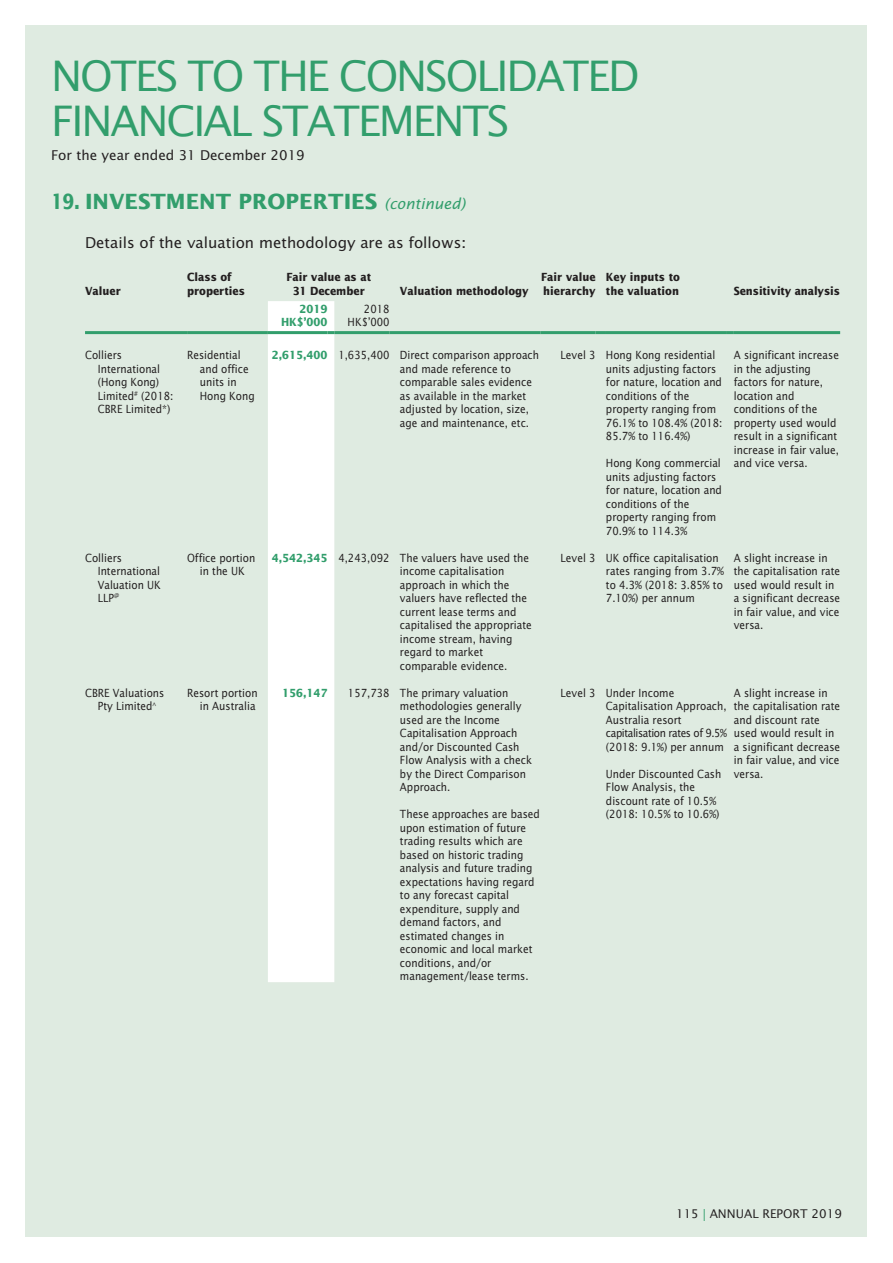
<style>
.page{position:relative;width:893px;height:1263px;background:#fff}
.page>*{position:absolute;margin:0;border:0;box-sizing:border-box;transform-origin:0 0}
.t1{font:42px/45px "Lucida Sans Std";letter-spacing:-.05em;color:#329e6c}
.t2{font:700 21px "Lucida Sans Std";color:#329e6c;scale:.8 1}
.t3{font:700 21px "Lucida Sans Std";color:#329e6c}
.t4{font:15px "Lucida Sans Std";color:#231f20}
.t5{font:italic 15px "Lucida Sans Std";color:#329e6c}
.t6{font:13.5px "Lucida Sans Std";color:#231f20}
.t7{font:12px "Lucida Sans Std";color:#231f20}
.t8{font:11.25px/13.5px "Lucida Sans Std";color:#231f20;scale:.9 1}
.t9{font:700 11.25px/13.5px "Lucida Sans Std";color:#231f20;scale:.9 1}
.t10{font:700 11.25px "Lucida Sans Std";color:#329e6c;scale:.9 1}
.s1{font-weight:700;color:#329e6c}
.s2{color:#329e6c}
</style>
<div class="page">
<div style="left:26px;top:26px;width:841px;height:1211px;background:#dfebe1"></div>
<hr style="left:85px;top:331px;width:102px;height:3px;background:#329e6c">
<hr style="left:187px;top:331px;width:81px;height:3px;background:#329e6c">
<div style="left:268px;top:301px;width:66px;height:681px;background:#fff"></div>
<hr style="left:334px;top:331px;width:56px;height:3px;background:#329e6c">
<svg style="left:390px;top:331px;width:10px;height:3px"></svg>
<hr style="left:400px;top:331px;width:140px;height:3px;background:#329e6c">
<hr style="left:540px;top:331px;width:56px;height:3px;background:#329e6c">
<svg style="left:596px;top:331px;width:10px;height:3px"></svg>
<hr style="left:606px;top:331px;width:121px;height:3px;background:#329e6c">
<svg style="left:727px;top:331px;width:7px;height:3px"></svg>
<hr style="left:734px;top:331px;width:106px;height:3px;background:#329e6c">
<h1 class="t1" style="left:51px;top:54px;width:590px">Notes to the Con solidated<br>Financ ial Statements</h1>
<p class="t6" style="left:51px;top:147px;width:255px">For the year ended 31 December 2019</p>
<h2 class="t2" style="left:51px;top:189px;width:72px">19. Investment</h2>
<h2 class="t3" style="left:238px;top:189px;width:29px">Properties</h2>
<h3 class="t5" style="left:384px;top:195px;width:82px">(continued)</h3>
<h3 class="t4" style="left:85px;top:234px;width:383px">Details of the valuation methodology are as follows:</h3>
<p class="t9" style="left:85px;top:284px;width:41px">Valuer</p>
<p class="t9" style="left:187px;top:271px;width:66px">Class of properties</p>
<p class="t9" style="left:286px;top:271px;width:96px;text-align:center">Fair value as at<br>31 December</p>
<p class="t9" style="left:400px;top:284px;width:145px">Valuation methodology</p>
<p class="t10" style="left:300px;top:302px;width:32px">2019</p>
<p class="t8" style="left:364px;top:302px;width:30px">2018</p>
<p class="t10" style="left:281px;top:316px;width:53px">HK$’000</p>
<p class="t8" style="left:348px;top:316px;width:48px">HK$’000</p>
<p class="t9" style="left:541px;top:271px;width:62px">Fair value hierarchy</p>
<p class="t9" style="left:606px;top:271px;width:84px">Key inputs to the valuation</p>
<p class="t8" style="left:98px;top:349px;width:85px;text-indent:-13px">Colliers<br>International (Hong Kong)<br>Limited<sup>#</sup> (2018:<br>CBRE Limited*)</p>
<p class="t8" style="left:200px;top:349px;width:62px;text-indent:-13px">Residential and office units in<br>Hong Kong</p>
<p class="t8" style="left:400px;top:349px;width:156px;text-indent:-128px"><span class="s1">2,615,400</span> 1,635,400 Direct comparison approach and made reference to comparable sales evidence as available in the market adjusted by location, size, age and maintenance, etc.</p>
<p class="t8" style="left:606px;top:349px;width:131px;text-indent:-45px">Level 3 Hong Kong residential units adjusting factors for nature, location and conditions of the property ranging from<br>76.1% to 108.4% (2018:<br>85.7% to 116.4%)</p>
<p class="t8" style="left:606px;top:457px;width:130px">Hong Kong commercial units adjusting factors for nature, location and conditions of the property ranging from<br>70.9% to 114.3%</p>
<p class="t9" style="left:734px;top:284px;width:120px">Sensitivity analysis</p>
<p class="t8" style="left:734px;top:349px;width:118px">A significant increase in the adjusting factors for nature, location and conditions of the property used would result in a significant increase in fair value, and vice versa.</p>
<p class="t8" style="left:98px;top:551px;width:72px;text-indent:-13px">Colliers<br>International<br>Valuation UK<br>LLP<sup>@</sup></p>
<p class="t8" style="left:187px;top:551px;width:77px;text-align:center">Office portion in the UK</p>
<p class="t8" style="left:400px;top:551px;width:148px;text-indent:-128px"><span class="s1">4,542,345</span> 4,243,092 The valuers have used the income capitalisation approach in which the valuers have reflected the current lease terms and capitalised the appropriate income stream, having regard to market comparable evidence.</p>
<p class="t8" style="left:606px;top:551px;width:133px;text-indent:-45px">Level 3 UK office capitalisation rates ranging from 3.7% to 4.3% (2018: 3.85% to<br>7.10%) per annum</p>
<p class="t8" style="left:734px;top:551px;width:120px">A slight increase in the capitalisation rate used would result in a significant decrease in fair value, and vice versa.</p>
<p class="t8" style="left:85px;top:686px;width:90px;text-align:center">CBRE Valuations<br>Pty Limited<sup>^</sup></p>
<p class="t8" style="left:187px;top:686px;width:80px;text-align:right">Resort portion in Australia</p>
<p class="t10" style="left:282px;top:686px;width:52px">156,147</p>
<p class="t8" style="left:400px;top:686px;width:148px;text-indent:-52px">157,738 The primary valuation methodologies generally used are the Income<br>Capitalisation Approach and/or Discounted Cash<br>Flow Analysis with a check by the Direct Comparison<br>Approach.</p>
<p class="t8" style="left:400px;top:808px;width:157px">These approaches are based upon estimation of future trading results which are based on historic trading analysis and future trading expectations having regard to any forecast capital expenditure, supply and demand factors, and estimated changes in economic and local market conditions, and/or management/lease terms.</p>
<p class="t8" style="left:606px;top:686px;width:136px;text-indent:-45px">Level 3 Under Income<br>Capitalisation Approach,<br>Australia resort capitalisation rates of 9.5% (2018: 9.1%) per annum</p>
<p class="t8" style="left:606px;top:767px;width:130px">Under Discounted Cash<br>Flow Analysis, the discount rate of 10.5% (2018: 10.5% to 10.6%)</p>
<p class="t8" style="left:734px;top:686px;width:120px">A slight increase in the capitalisation rate and discount rate used would result in a significant decrease in fair value, and vice versa.</p>
<p class="t7" style="left:676px;top:1206px;width:167px">115 <span class="s2">|</span> ANNUAL REPORT 2019</p>
</div>
